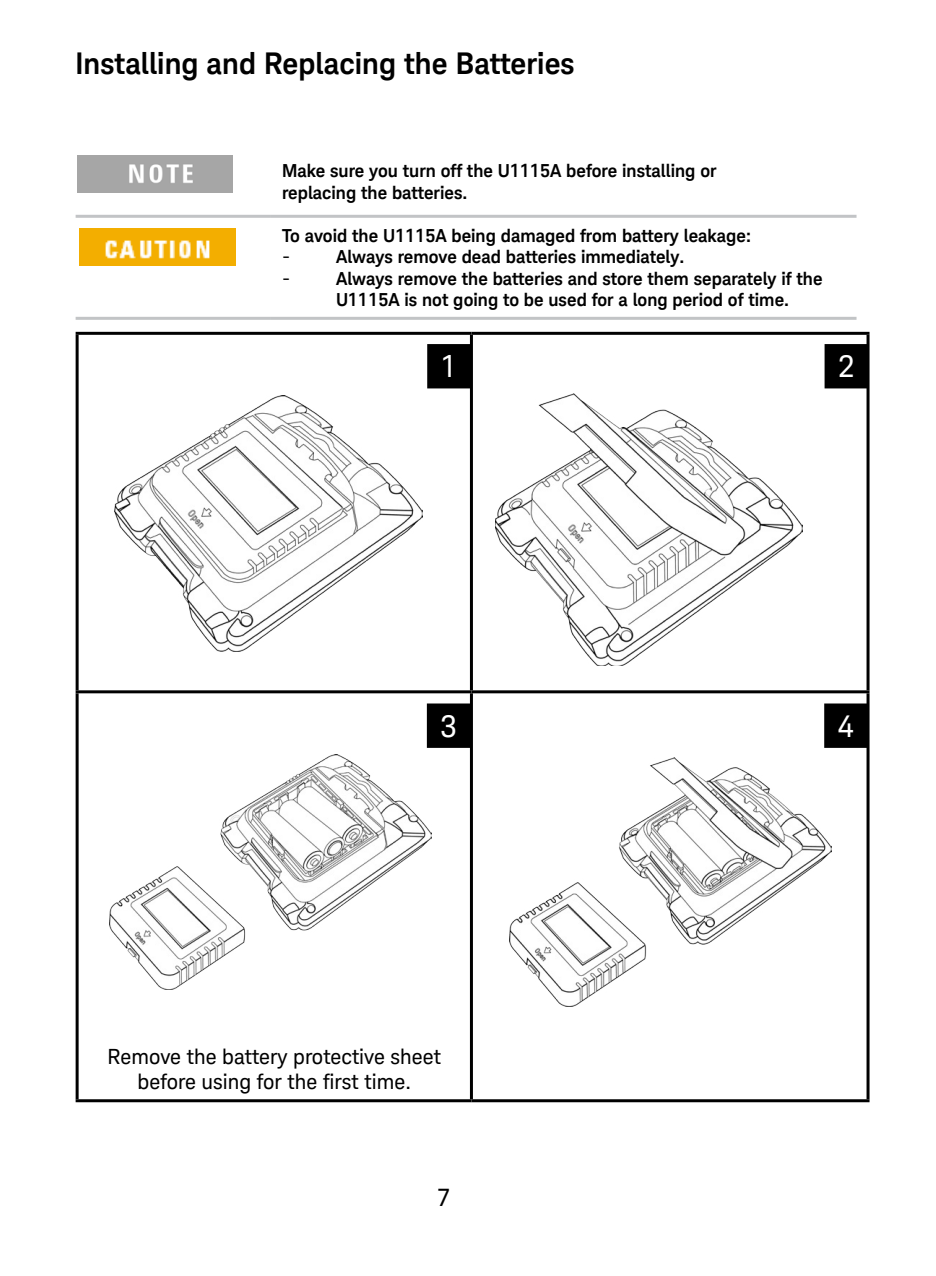
<style>
.page{position:relative;width:936px;height:1276px;background:#fff}
.page>*{position:absolute;margin:0;border:0;box-sizing:border-box;transform-origin:0 0}
.t1{font:700 30px "Keysight Sans";color:#000}
.t2{font:30px "Keysight Sans";color:#fff}
.t3{font:24px "Keysight Sans";color:#000}
.t4{font:21px/25.2px "Keysight Sans";color:#000;text-align:center}
.t5{font:700 18px/21.6px "Keysight Sans";color:#000}
.t6{font:18px "Verdana";color:#000}
</style>
<div class="page">
<hr style="left:76px;top:215px;width:194px;height:3px;background:#c2c4c6">
<hr style="left:270px;top:215px;width:586px;height:3px;background:#c2c4c6">
<hr style="left:76px;top:317px;width:194px;height:3px;background:#c2c4c6">
<hr style="left:270px;top:317px;width:586px;height:3px;background:#c2c4c6">
<hr style="left:76px;top:332px;width:395px;height:3px;background:#000">
<hr style="left:76px;top:335px;width:3px;height:355px;background:#000">
<hr style="left:471px;top:332px;width:398px;height:3px;background:#000">
<hr style="left:470px;top:335px;width:3px;height:355px;background:#000">
<hr style="left:866px;top:335px;width:3px;height:355px;background:#000">
<hr style="left:76px;top:690px;width:395px;height:3px;background:#000">
<hr style="left:76px;top:693px;width:3px;height:406px;background:#000">
<hr style="left:471px;top:690px;width:398px;height:3px;background:#000">
<hr style="left:470px;top:693px;width:3px;height:406px;background:#000">
<hr style="left:866px;top:693px;width:3px;height:406px;background:#000">
<hr style="left:76px;top:1099px;width:395px;height:3px;background:#000">
<hr style="left:471px;top:1099px;width:398px;height:3px;background:#000">
<img style="left:77px;top:156px;width:155px;height:36px">
<img style="left:80px;top:228px;width:156px;height:38px">
<div style="left:428px;top:345px;width:41px;height:42px;background:#000"></div>
<div style="left:427px;top:344px;width:44px;height:44px;border:3px solid #000"></div>
<div style="left:826px;top:345px;width:40px;height:42px;background:#000"></div>
<div style="left:824px;top:344px;width:44px;height:44px;border:3px solid #000"></div>
<div style="left:428px;top:705px;width:41px;height:41px;background:#000"></div>
<div style="left:427px;top:703px;width:43px;height:45px;border:3px solid #000"></div>
<div style="left:825px;top:705px;width:41px;height:41px;background:#000"></div>
<div style="left:824px;top:703px;width:43px;height:45px;border:3px solid #000"></div>
<img style="left:115px;top:395px;width:307px;height:256px">
<img style="left:495px;top:394px;width:308px;height:272px">
<img style="left:109px;top:754px;width:322px;height:235px">
<img style="left:509px;top:757px;width:322px;height:249px">
<h1 class="t1" style="left:76px;top:45px;width:500px">Installing and Replacing the Batteries</h1>
<p class="t5" style="left:282px;top:160px;width:436px">Make sure you turn off the U1115A before installing or replacing the batteries.</p>
<p class="t5" style="left:282px;top:224px;width:470px">To avoid the U1115A being damaged from battery leakage:</p>
<p class="t6" style="left:282px;top:244px;width:10px">-</p>
<p class="t5" style="left:336px;top:246px;width:350px">Always remove dead batteries immediately.</p>
<p class="t6" style="left:282px;top:266px;width:10px">-</p>
<p class="t5" style="left:336px;top:267px;width:488px">Always remove the batteries and store them separately if the<br>U1115A is not going to be used for a long period of time.</p>
<h1 class="t2" style="left:441px;top:348px;width:18px">1</h1>
<h1 class="t2" style="left:838px;top:348px;width:18px">2</h1>
<h1 class="t2" style="left:440px;top:708px;width:18px">3</h1>
<h1 class="t2" style="left:837px;top:708px;width:18px">4</h1>
<p class="t4" style="left:107px;top:1043px;width:335px">Remove the battery protective sheet before using for the first time.</p>
<h2 class="t3" style="left:437px;top:1183px;width:15px">7</h2>
</div>
